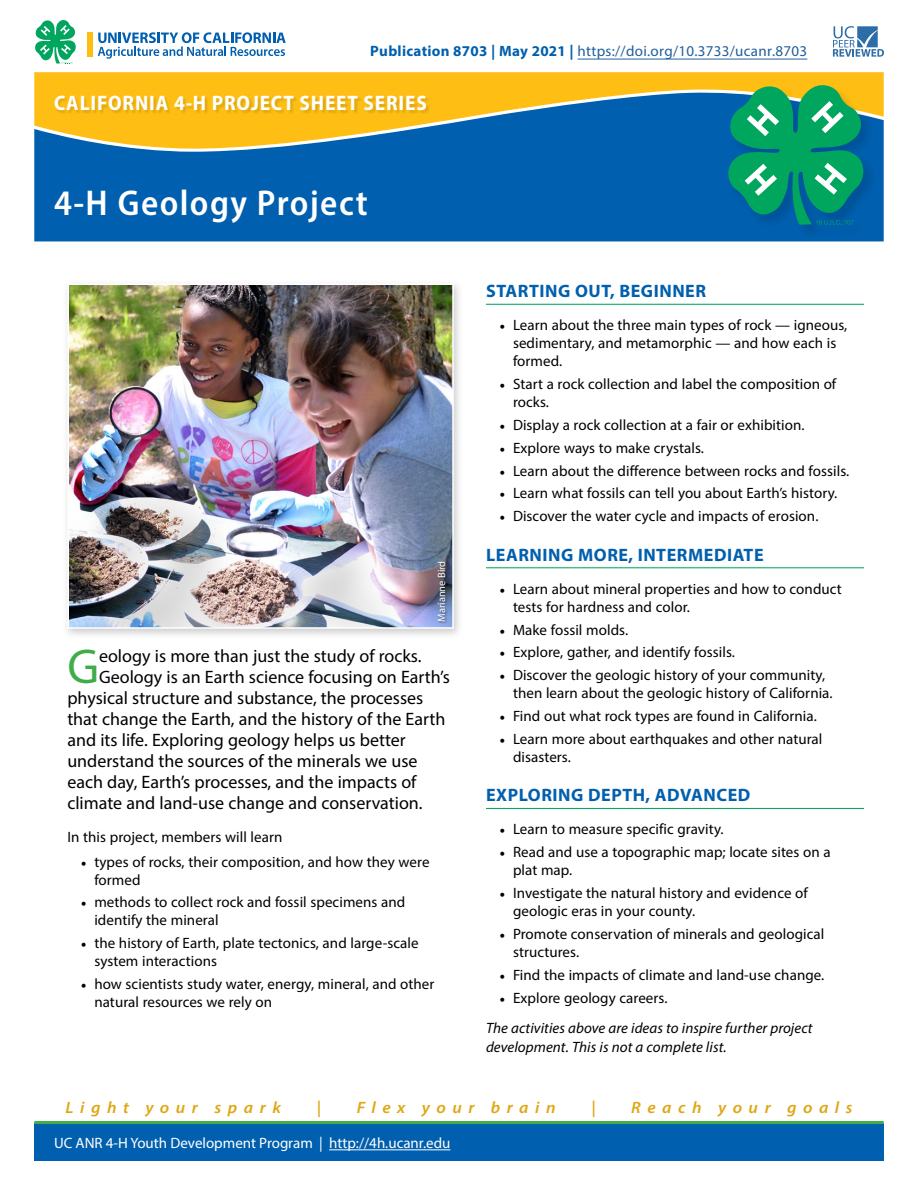
<style>
.page{position:relative;width:918px;height:1188px;background:#fff}
.page>*{position:absolute;margin:0;border:0;box-sizing:border-box;transform-origin:0 0}
.P1_Intro{font:49.2px "Myriad Pro";color:#41ad49}
.t1{font:600 semi-condensed 36px "Myriad Pro";letter-spacing:.04em;color:#fff}
.t2{font:700 semi-condensed 21px "Myriad Pro";letter-spacing:.04em;color:#fff}
.P1_Intro-2{font:18px "Myriad Pro";color:#000}
.h2_top_bottom_rules{font:700 18px "Myriad Pro";letter-spacing:.03em;color:#005fae}
.t3{font:italic 600 16.5px "Myriad Pro";letter-spacing:.38em;color:#dea713;scale:1.05 1}
.P1{font:15px/18px "Myriad Pro";letter-spacing:.005em;color:#000}
.P1-2{font:italic 15px/18.8px "Myriad Pro";letter-spacing:.005em;color:#000}
.t4{font:15px "Myriad Pro";letter-spacing:.02em;color:#215e9e}
.t5{font:15px "Myriad Pro";color:#fff}
.t6{font:10.5px "Myriad Pro";color:#fff}
.s1{font-weight:700;color:#005fae}
.s2{font-family:"Minion Pro";font-weight:500}
</style>
<div class="page">
<div style="left:34px;top:72px;width:850px;height:19px;background:#febe14"></div>
<svg style="left:34px;top:91px;width:850px;height:150px;background:#2e7197"></svg>
<div style="left:727px;top:85px;width:151px;height:154px;background:#000;opacity:.13"></div>
<svg style="left:724px;top:81px;width:143px;height:144px;background:#289975"></svg>
<div style="left:34px;top:1123px;width:850px;height:38px;background:#005fae"></div>
<hr style="left:34px;top:1121px;width:850px;height:3px;background:#41ad49">
<svg style="left:833px;top:26px;width:51px;height:31px"></svg>
<svg style="left:35px;top:20px;width:41px;height:44px"></svg>
<svg style="left:98px;top:32px;width:188px;height:27px"></svg>
<div style="left:88px;top:32px;width:5px;height:24px;background:#febe10"></div>
<hr style="left:329px;top:1149px;width:121px;height:1px;background:#fff">
<hr style="left:486px;top:304px;width:378px;height:1px;background:#00a65d">
<hr style="left:486px;top:567px;width:378px;height:1px;background:#00a65d">
<hr style="left:486px;top:808px;width:378px;height:1px;background:#00a65d">
<div style="left:62px;top:279px;width:402px;height:361px;background:#000;opacity:.2"></div>
<img style="left:71px;top:287px;width:380px;height:339px">
<div style="left:68px;top:284px;width:386px;height:345px;border:2px solid #fff"></div>
<div style="left:55px;top:96px;width:375px;height:19px;background:#000;opacity:.12"></div>
<div style="left:437px;top:561px;width:11px;height:63px;background:#000;opacity:.5"></div>
<hr style="left:578px;top:59px;width:229px;height:1px;background:#215e9e">
<p class="t4" style="left:370px;top:42px;width:439px"><span class="s1">Publication 8703 | May 2021 |</span> https://doi.org/10.3733/ucanr.8703</p>
<h1 class="t2" style="left:54px;top:90px;width:374px">CALIFORNIA 4-H PROJECT SHEET SERIES</h1>
<h1 class="t1" style="left:54px;top:180px;width:315px">4-H Geology Project</h1>
<p class="t6" style="left:435px;top:622px;width:63px;rotate:-90deg">Marianne Bird</p>
<p class="P1_Intro" style="left:67px;top:636px;width:33px">G</p>
<p class="P1_Intro-2" style="left:99px;top:645px;width:324px">eology is more than just the study of rocks.</p>
<p class="P1_Intro-2" style="left:99px;top:666px;width:352px">Geology is an Earth science focusing on Earth’s</p>
<p class="P1_Intro-2" style="left:67px;top:687px;width:357px">physical structure and substance, the processes</p>
<p class="P1_Intro-2" style="left:67px;top:708px;width:380px">that change the Earth, and the history of the Earth</p>
<p class="P1_Intro-2" style="left:67px;top:729px;width:340px">and its life. Exploring geology helps us better</p>
<p class="P1_Intro-2" style="left:67px;top:750px;width:352px">understand the sources of the minerals we use</p>
<p class="P1_Intro-2" style="left:67px;top:771px;width:351px">each day, Earth’s processes, and the impacts of</p>
<p class="P1_Intro-2" style="left:67px;top:792px;width:357px">climate and land-use change and conservation.</p>
<p class="P1" style="left:67px;top:828px;width:217px">In this project, members will learn</p>
<p class="P1" style="left:94px;top:852px;width:337px;text-indent:-14px"><span class="s2">•</span> types of rocks, their composition, and how they were formed</p>
<p class="P1" style="left:94px;top:893px;width:313px;text-indent:-14px"><span class="s2">•</span> methods to collect rock and fossil specimens and identify the mineral</p>
<p class="P1" style="left:94px;top:934px;width:326px;text-indent:-14px"><span class="s2">•</span> the history of Earth, plate tectonics, and large-scale system interactions</p>
<p class="P1" style="left:94px;top:975px;width:342px;text-indent:-14px"><span class="s2">•</span> how scientists study water, energy, mineral, and other natural resources we rely on</p>
<h2 class="h2_top_bottom_rules" style="left:486px;top:279px;width:221px">STARTING OUT, BEGINNER</h2>
<p class="P1" style="left:513px;top:316px;width:336px;text-indent:-14px"><span class="s2">•</span> Learn about the three main types of rock — igneous, sedimentary, and metamorphic — and how each is formed.</p>
<p class="P1" style="left:513px;top:375px;width:325px;text-indent:-14px"><span class="s2">•</span> Start a rock collection and label the composition of rocks.</p>
<p class="P1" style="left:500px;top:416px;width:307px"><span class="s2">•</span> Display a rock collection at a fair or exhibition.</p>
<p class="P1" style="left:500px;top:438px;width:206px"><span class="s2">•</span> Explore ways to make crystals.</p>
<p class="P1" style="left:500px;top:461px;width:351px"><span class="s2">•</span> Learn about the difference between rocks and fossils.</p>
<p class="P1" style="left:500px;top:484px;width:339px"><span class="s2">•</span> Learn what fossils can tell you about Earth’s history.</p>
<p class="P1" style="left:500px;top:507px;width:320px"><span class="s2">•</span> Discover the water cycle and impacts of erosion.</p>
<h2 class="h2_top_bottom_rules" style="left:486px;top:543px;width:279px">LEARNING MORE, INTERMEDIATE</h2>
<p class="P1" style="left:513px;top:579px;width:330px;text-indent:-14px"><span class="s2">•</span> Learn about mineral properties and how to conduct tests for hardness and color.</p>
<p class="P1" style="left:500px;top:620px;width:130px"><span class="s2">•</span> Make fossil molds.</p>
<p class="P1" style="left:500px;top:643px;width:237px"><span class="s2">•</span> Explore, gather, and identify fossils.</p>
<p class="P1" style="left:513px;top:666px;width:321px;text-indent:-14px"><span class="s2">•</span> Discover the geologic history of your community, then learn about the geologic history of California.</p>
<p class="P1" style="left:500px;top:707px;width:319px"><span class="s2">•</span> Find out what rock types are found in California.</p>
<p class="P1" style="left:513px;top:730px;width:311px;text-indent:-14px"><span class="s2">•</span> Learn more about earthquakes and other natural disasters.</p>
<h2 class="h2_top_bottom_rules" style="left:486px;top:783px;width:266px">EXPLORING DEPTH, ADVANCED</h2>
<p class="P1" style="left:500px;top:820px;width:226px"><span class="s2">•</span> Learn to measure specific gravity.</p>
<p class="P1" style="left:513px;top:843px;width:319px;text-indent:-14px"><span class="s2">•</span> Read and use a topographic map; locate sites on a plat map.</p>
<p class="P1" style="left:513px;top:884px;width:296px;text-indent:-14px"><span class="s2">•</span> Investigate the natural history and evidence of geologic eras in your county.</p>
<p class="P1" style="left:513px;top:925px;width:313px;text-indent:-14px"><span class="s2">•</span> Promote conservation of minerals and geological structures.</p>
<p class="P1" style="left:500px;top:965px;width:326px"><span class="s2">•</span> Find the impacts of climate and land-use change.</p>
<p class="P1" style="left:500px;top:988px;width:169px"><span class="s2">•</span> Explore geology careers.</p>
<p class="P1-2" style="left:486px;top:1019px;width:328px">The activities above are ideas to inspire further project development. This is not a complete list.</p>
<p class="t3" style="left:66px;top:1097px;width:207px">Light your spark</p>
<p class="t3" style="left:317px;top:1097px;width:5px">|</p>
<p class="t3" style="left:357px;top:1097px;width:191px">Flex your brain</p>
<p class="t3" style="left:591px;top:1097px;width:5px">|</p>
<p class="t3" style="left:631px;top:1097px;width:212px">Reach your goals</p>
<p class="t5" style="left:54px;top:1134px;width:398px">UC ANR 4-H Youth Development Program | http://4h.ucanr.edu</p>
</div>
